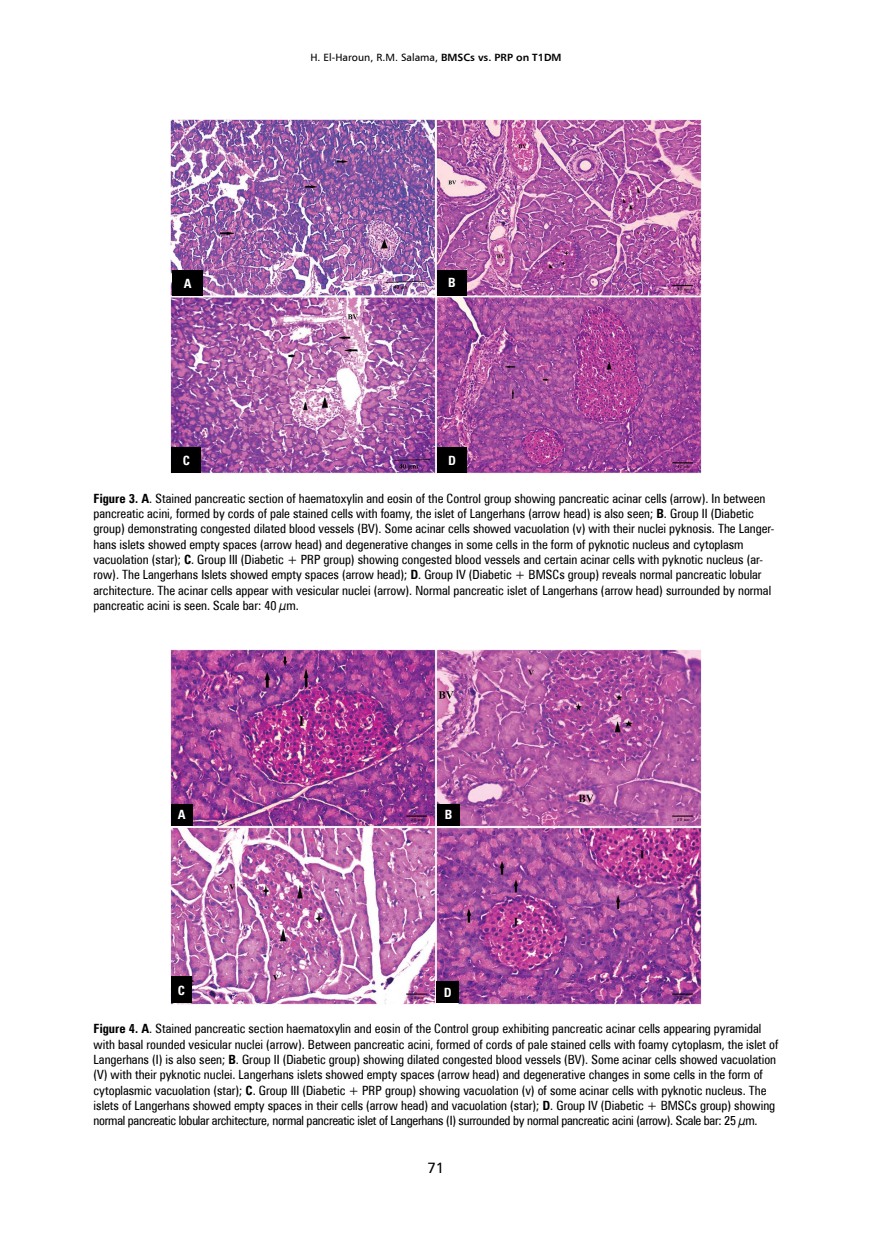
<style>
.page{position:relative;width:872px;height:1234px;background:#fff}
.page>*{position:absolute;margin:0;border:0;box-sizing:border-box;transform-origin:0 0}
.t1{font:15px "Humnst 777 EU";color:#000}
.t2{font:12.75px/15.3px "Zurich Cn EU";color:#000}
.t3{font:700 12.75px "Zurich Cn EU";color:#fff}
.t4{font:10.5px "Humnst 777 EU";color:#000}
.s1{font-weight:700}
</style>
<div class="page">
<img style="left:170px;top:119px;width:532px;height:355px">
<img style="left:170px;top:649px;width:532px;height:354px">
<div style="left:173px;top:270px;width:30px;height:26px;background:#000"></div>
<div style="left:437px;top:270px;width:30px;height:25px;background:#000"></div>
<div style="left:171px;top:447px;width:30px;height:26px;background:#000"></div>
<div style="left:437px;top:447px;width:30px;height:25px;background:#000"></div>
<div style="left:171px;top:804px;width:21px;height:21px;background:#000"></div>
<div style="left:437px;top:804px;width:23px;height:21px;background:#000"></div>
<div style="left:171px;top:976px;width:21px;height:27px;background:#000"></div>
<div style="left:437px;top:981px;width:22px;height:21px;background:#000"></div>
<p class="t4" style="left:310px;top:50px;width:253px">H. El-Haroun, R.M. Salama, <span class="s1">BMSCs vs. PRP on T1DM</span></p>
<p class="t3" style="left:184px;top:275px;width:9px">A</p>
<p class="t3" style="left:448px;top:275px;width:9px">B</p>
<p class="t3" style="left:183px;top:452px;width:9px">C</p>
<p class="t3" style="left:448px;top:452px;width:9px">D</p>
<p class="t2" style="left:94px;top:490px;width:682px"><span class="s1">Figure 3. A</span>. Stained pancreatic section of haematoxylin and eosin of the Control group showing pancreatic acinar cells (arrow). In between pancreatic acini, formed by cords of pale stained cells with foamy, the islet of Langerhans (arrow head) is also seen; <span class="s1">B</span>. Group II (Diabetic group) demonstrating congested dilated blood vessels (BV). Some acinar cells showed vacuolation (v) with their nuclei pyknosis. The Langer&shy;hans islets showed empty spaces (arrow head) and degenerative changes in some cells in the form of pyknotic nucleus and cytoplasm vacuolation (star); <span class="s1">C</span>. Group III (Diabetic + PRP group) showing congested blood vessels and certain acinar cells with pyknotic nucleus (ar&shy;row). The Langerhans Islets showed empty spaces (arrow head); <span class="s1">D</span>. Group IV (Diabetic + BMSCs group) reveals normal pancreatic lobular architecture. The acinar cells appear with vesicular nuclei (arrow). Normal pancreatic islet of Langerhans (arrow head) surrounded by normal pancreatic acini is seen. Scale bar: 40 µm.</p>
<p class="t3" style="left:178px;top:806px;width:9px">A</p>
<p class="t3" style="left:445px;top:806px;width:9px">B</p>
<p class="t3" style="left:178px;top:981px;width:9px">C</p>
<p class="t3" style="left:444px;top:984px;width:9px">D</p>
<p class="t2" style="left:94px;top:1020px;width:686px"><span class="s1">Figure 4. A</span>. Stained pancreatic section haematoxylin and eosin of the Control group exhibiting pancreatic acinar cells appearing pyramidal with basal rounded vesicular nuclei (arrow). Between pancreatic acini, formed of cords of pale stained cells with foamy cytoplasm, the islet of Langerhans (I) is also seen; <span class="s1">B</span>. Group II (Diabetic group) showing dilated congested blood vessels (BV). Some acinar cells showed vacuolation (V) with their pyknotic nuclei. Langerhans islets showed empty spaces (arrow head) and degenerative changes in some cells in the form of cytoplasmic vacuolation (star); <span class="s1">C</span>. Group III (Diabetic + PRP group) showing vacuolation (v) of some acinar cells with pyknotic nucleus. The islets of Langerhans showed empty spaces in their cells (arrow head) and vacuolation (star); <span class="s1">D</span>. Group IV (Diabetic + BMSCs group) showing normal pancreatic lobular architecture, normal pancreatic islet of Langerhans (I) surrounded by normal pancreatic acini (arrow). Scale bar: 25 µm.</p>
<p class="t1" style="left:427px;top:1157px;width:19px">71</p>
</div>
